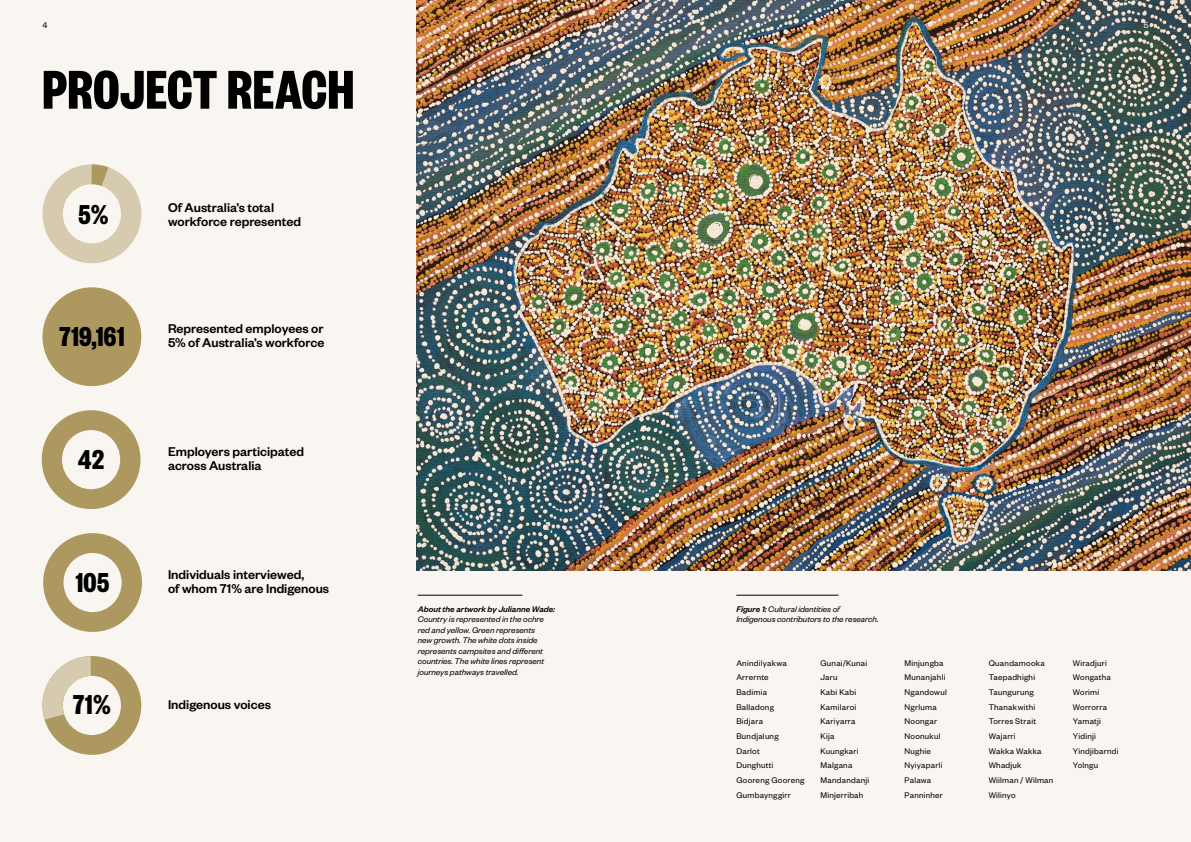
<style>
.page{position:relative;width:1191px;height:842px;background:#f9f6f1}
.page>*{position:absolute;margin:0;border:0;box-sizing:border-box;transform-origin:0 0}
.Map_labels{font:700 60px "Founders Grotesk X Cond";letter-spacing:.01em;color:#000}
.t1{font:700 30.1px "Founders Grotesk X Cond";letter-spacing:.02em;color:#000}
.Map_labels-2{font:500 14px "Founders Grotesk";color:#000}
.Intro_Copy{font:9px "Founders Grotesk";letter-spacing:.025em;color:#000}
.Std_Caption{font:italic 9px/10.5px "Founders Grotesk";color:#000}
.t2{font:9px "Founders Grotesk";color:#fff}
.s1{font-weight:500}
</style>
<div class="page">
<img style="left:417px;top:0;width:774px;height:571px">
<hr style="left:736px;top:595px;width:102px;height:1px;background:#000">
<hr style="left:418px;top:595px;width:104px;height:1px;background:#000">
<svg style="left:42px;top:410px;width:98px;height:99px"></svg>
<svg style="left:43px;top:164px;width:98px;height:99px"></svg>
<svg style="left:42px;top:656px;width:99px;height:99px"></svg>
<div style="left:42px;top:287px;width:99px;height:99px;background:#ad985f;border-radius:50%"></div>
<svg style="left:43px;top:533px;width:99px;height:99px"></svg>
<p class="Intro_Copy" style="left:43px;top:20px;width:6px">4</p>
<p class="t2" style="left:1143px;top:20px;width:6px">5</p>
<p class="Map_labels" style="left:42px;top:52px;width:313px">PROJECT REACH</p>
<p class="t1" style="left:79px;top:195px;width:32px">5%</p>
<p class="Map_labels-2" style="left:168px;top:198px;width:108px">Of Australia’s total</p>
<p class="Map_labels-2" style="left:168px;top:212px;width:135px">workforce represented</p>
<p class="Map_labels-2" style="left:168px;top:320px;width:157px">Represented employees or</p>
<p class="t1" style="left:59px;top:318px;width:66px">719,161</p>
<p class="Map_labels-2" style="left:168px;top:334px;width:158px">5% of Australia’s workforce</p>
<p class="Map_labels-2" style="left:168px;top:442px;width:138px">Employers participated</p>
<p class="t1" style="left:78px;top:441px;width:28px">42</p>
<p class="Map_labels-2" style="left:168px;top:456px;width:95px">across Australia</p>
<p class="Map_labels-2" style="left:168px;top:565px;width:138px">Individuals interviewed,</p>
<p class="t1" style="left:76px;top:564px;width:35px">105</p>
<p class="Map_labels-2" style="left:168px;top:579px;width:163px">of whom 71% are Indigenous</p>
<p class="t1" style="left:73px;top:686px;width:39px">71%</p>
<p class="Map_labels-2" style="left:168px;top:695px;width:104px">Indigenous voices</p>
<p class="Std_Caption" style="left:418px;top:603px;width:139px"><span class="s1">About the artwork by Julianne Wade:<br></span>Country is represented in the ochre red and yellow. Green represents<br>new growth. The white dots inside represents campsites and different countries. The white lines represent journeys pathways travelled.</p>
<p class="Std_Caption" style="left:736px;top:603px;width:144px"><span class="s1">Figure 1:</span> Cultural identities of<br>Indigenous contributors to the research.</p>
<p class="Intro_Copy" style="left:736px;top:657px;width:52px">Anindilyakwa</p>
<p class="Intro_Copy" style="left:736px;top:672px;width:34px">Arrernte</p>
<p class="Intro_Copy" style="left:736px;top:687px;width:32px">Badimia</p>
<p class="Intro_Copy" style="left:736px;top:701px;width:39px">Balladong</p>
<p class="Intro_Copy" style="left:736px;top:716px;width:28px">Bidjara</p>
<p class="Intro_Copy" style="left:736px;top:731px;width:44px">Bundjalung</p>
<p class="Intro_Copy" style="left:736px;top:745px;width:25px">Darlot</p>
<p class="Intro_Copy" style="left:736px;top:760px;width:39px">Dunghutti</p>
<p class="Intro_Copy" style="left:736px;top:775px;width:70px">Gooreng Gooreng</p>
<p class="Intro_Copy" style="left:736px;top:789px;width:56px">Gumbaynggirr</p>
<p class="Intro_Copy" style="left:820px;top:657px;width:48px">Gunai/Kunai</p>
<p class="Intro_Copy" style="left:820px;top:672px;width:19px">Jaru</p>
<p class="Intro_Copy" style="left:820px;top:687px;width:37px">Kabi Kabi</p>
<p class="Intro_Copy" style="left:820px;top:701px;width:37px">Kamilaroi</p>
<p class="Intro_Copy" style="left:820px;top:716px;width:37px">Kariyarra</p>
<p class="Intro_Copy" style="left:820px;top:731px;width:15px">Kija</p>
<p class="Intro_Copy" style="left:820px;top:745px;width:40px">Kuungkari</p>
<p class="Intro_Copy" style="left:820px;top:760px;width:33px">Malgana</p>
<p class="Intro_Copy" style="left:820px;top:775px;width:50px">Mandandanji</p>
<p class="Intro_Copy" style="left:820px;top:789px;width:44px">Minjerribah</p>
<p class="Intro_Copy" style="left:904px;top:657px;width:41px">Minjungba</p>
<p class="Intro_Copy" style="left:904px;top:672px;width:42px">Munanjahli</p>
<p class="Intro_Copy" style="left:904px;top:687px;width:44px">Ngandowul</p>
<p class="Intro_Copy" style="left:904px;top:701px;width:34px">Ngrluma</p>
<p class="Intro_Copy" style="left:904px;top:716px;width:34px">Noongar</p>
<p class="Intro_Copy" style="left:904px;top:731px;width:38px">Noonukul</p>
<p class="Intro_Copy" style="left:904px;top:745px;width:28px">Nughie</p>
<p class="Intro_Copy" style="left:904px;top:760px;width:39px">Nyiyaparli</p>
<p class="Intro_Copy" style="left:904px;top:775px;width:28px">Palawa</p>
<p class="Intro_Copy" style="left:904px;top:789px;width:40px">Panninher</p>
<p class="Intro_Copy" style="left:988px;top:657px;width:58px">Quandamooka</p>
<p class="Intro_Copy" style="left:988px;top:672px;width:48px">Taepadhighi</p>
<p class="Intro_Copy" style="left:988px;top:687px;width:46px">Taungurung</p>
<p class="Intro_Copy" style="left:988px;top:701px;width:48px">Thanakwithi</p>
<p class="Intro_Copy" style="left:988px;top:716px;width:49px">Torres Strait</p>
<p class="Intro_Copy" style="left:988px;top:731px;width:28px">Wajarri</p>
<p class="Intro_Copy" style="left:988px;top:745px;width:54px">Wakka Wakka</p>
<p class="Intro_Copy" style="left:988px;top:760px;width:34px">Whadjuk</p>
<p class="Intro_Copy" style="left:988px;top:775px;width:66px">Wiilman / Wilman</p>
<p class="Intro_Copy" style="left:988px;top:789px;width:28px">Wilinyo</p>
<p class="Intro_Copy" style="left:1072px;top:657px;width:36px">Wiradjuri</p>
<p class="Intro_Copy" style="left:1072px;top:672px;width:40px">Wongatha</p>
<p class="Intro_Copy" style="left:1072px;top:687px;width:28px">Worimi</p>
<p class="Intro_Copy" style="left:1072px;top:701px;width:36px">Worrorra</p>
<p class="Intro_Copy" style="left:1072px;top:716px;width:30px">Yamatji</p>
<p class="Intro_Copy" style="left:1072px;top:731px;width:25px">Yidinji</p>
<p class="Intro_Copy" style="left:1072px;top:745px;width:47px">Yindjibarndi</p>
<p class="Intro_Copy" style="left:1072px;top:760px;width:27px">Yolngu</p>
</div>
